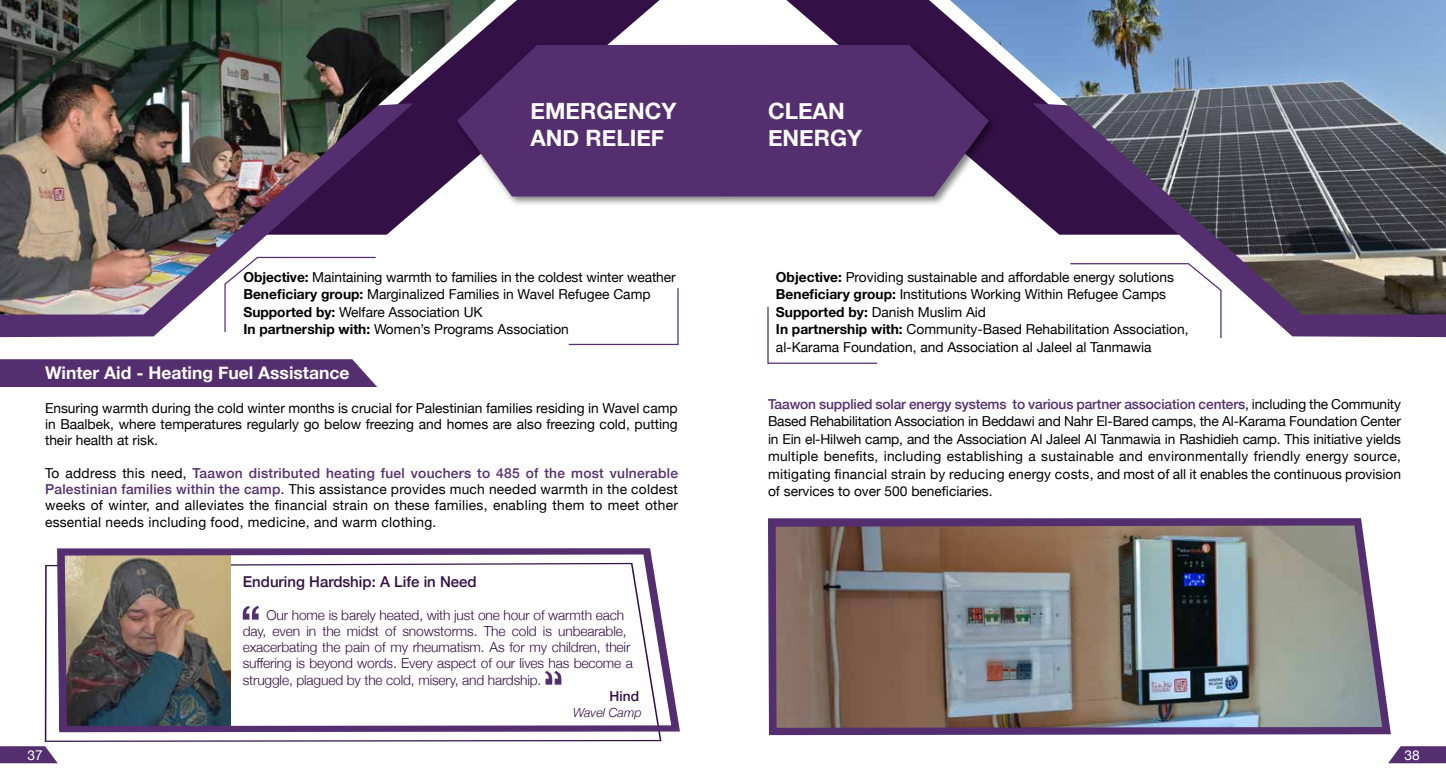
<style>
.page{position:relative;width:1446px;height:780px;background:#fff}
.page>*{position:absolute;margin:0;border:0;box-sizing:border-box;transform-origin:0 0}
.t1{font:700 22.5px/27.5px "Helvetica Neue";color:#fff}
.t2{font:700 17.5px "Helvetica Neue";color:#fff}
.t3{font:500 15px "Helvetica Neue";color:#331046}
.t4{font:13.75px/17.5px "Helvetica Neue";color:#000;text-align:justify}
.t5{font:300 13.75px/16.2px "Helvetica Neue";letter-spacing:-.01em;color:#331046}
.t6{font:13.75px "Helvetica Neue";color:#fff}
.t7{font:500 13.75px "Helvetica Neue";color:#331046}
.t8{font:italic 300 12.5px "Helvetica Neue";color:#331046}
.s1{font-weight:700}
.s2{font-weight:500;color:#542e6e}
</style>
<div class="page">
<div style="left:0;top:359px;width:377px;height:28px;background:#542e6e"></div>
<svg style="left:496px;top:0;width:163px;height:42px;fill:#331046"></svg>
<svg style="left:0;top:314px;width:179px;height:23px;background:#64417b"></svg>
<img style="left:0;top:0;width:496px;height:314px">
<div style="left:455px;top:42px;width:278px;height:165px;background:#000;opacity:.5"></div>
<svg style="left:224px;top:256px;width:153px;height:76px"></svg>
<svg style="left:568px;top:288px;width:111px;height:58px"></svg>
<svg style="left:45px;top:564px;width:616px;height:177px"></svg>
<svg style="left:57px;top:548px;width:623px;height:184px"></svg>
<svg style="left:786px;top:0;width:164px;height:42px;fill:#331046"></svg>
<svg style="left:1267px;top:314px;width:179px;height:23px;background:#613f79"></svg>
<img style="left:950px;top:0;width:496px;height:314px">
<div style="left:720px;top:42px;width:279px;height:165px;background:#000;opacity:.5"></div>
<svg style="left:457px;top:45px;width:532px;height:151px;background:#57336f"></svg>
<svg style="left:1069px;top:262px;width:153px;height:77px"></svg>
<svg style="left:767px;top:306px;width:111px;height:58px"></svg>
<img style="left:768px;top:518px;width:623px;height:217px">
<svg style="left:0;top:746px;width:58px;height:17px"></svg>
<svg style="left:1388px;top:746px;width:58px;height:17px"></svg>
<div style="left:678px;top:45px;width:90px;height:151px;background:#542e6e"></div>
<svg style="left:243px;top:605px;width:16px;height:14px"></svg>
<svg style="left:545px;top:670px;width:16px;height:14px"></svg>
<h1 class="t1" style="left:530px;top:98px;width:147px">EMERGENCY<br>AND RELIEF</h1>
<h1 class="t1" style="left:768px;top:98px;width:96px">CLEAN<br>ENERGY</h1>
<p class="t4" style="left:243px;top:269px;width:434px;text-align:left"><span class="s1">Objective:</span> Maintaining warmth to families in the coldest winter weather <span class="s1">Beneficiary group:</span> Marginalized Families in Wavel Refugee Camp <span class="s1">Supported by:</span> Welfare Association UK<br><span class="s1">In partnership with:</span> Women’s Programs Association</p>
<p class="t4" style="left:776px;top:269px;width:414px;text-align:left"><span class="s1">Objective:</span> Providing sustainable and affordable energy solutions <span class="s1">Beneficiary group:</span> Institutions Working Within Refugee Camps <span class="s1">Supported by:</span> Danish Muslim Aid<br><span class="s1">In partnership with:</span> Community-Based Rehabilitation Association, al-Karama Foundation, and Association al Jaleel al Tanmawia</p>
<p class="t2" style="left:45px;top:359px;width:306px">Winter Aid - Heating Fuel Assistance</p>
<p class="t4" style="left:45px;top:400px;width:634px;line-height:16.2px">Ensuring warmth during the cold winter months is crucial for Palestinian families residing in Wavel camp in Baalbek, where temperatures regularly go below freezing and homes are also freezing cold, putting their health at risk.</p>
<p class="t4" style="left:45px;top:465px;width:634px;line-height:16.2px">To address this need, <span class="s2">Taawon distributed heating fuel vouchers to 485 of the most vulnerable Palestinian families within the camp</span>. This assistance provides much needed warmth in the coldest weeks of winter, and alleviates the financial strain on these families, enabling them to meet other essential needs including food, medicine, and warm clothing.</p>
<p class="t4" style="left:768px;top:396px;width:634px"><span class="s2">Taawon supplied solar energy systems to various partner association centers</span>, including the Community Based Rehabilitation Association in Beddawi and Nahr El-Bared camps, the Al-Karama Foundation Center in Ein el-Hilweh camp, and the Association Al Jaleel Al Tanmawia in Rashidieh camp. This initiative yields multiple benefits, including establishing a sustainable and environmentally friendly energy source, mitigating financial strain by reducing energy costs, and most of all it enables the continuous provision of services to over 500 beneficiaries.</p>
<p class="t3" style="left:243px;top:569px;width:235px">Enduring Hardship: A Life in Need</p>
<p class="t5" style="left:243px;top:605px;width:392px;text-indent:24px">Our home is barely heated, with just one hour of warmth each day, even in the midst of snowstorms. The cold is unbearable, exacerbating the pain of my rheumatism. As for my children, their suffering is beyond words. Every aspect of our lives has become a struggle, plagued by the cold, misery, and hardship.</p>
<p class="t7" style="left:609px;top:685px;width:31px">Hind</p>
<p class="t8" style="left:573px;top:702px;width:70px">Wavel Camp</p>
<p class="t6" style="left:28px;top:745px;width:17px">37</p>
<p class="t6" style="left:1404px;top:745px;width:17px">38</p>
</div>
